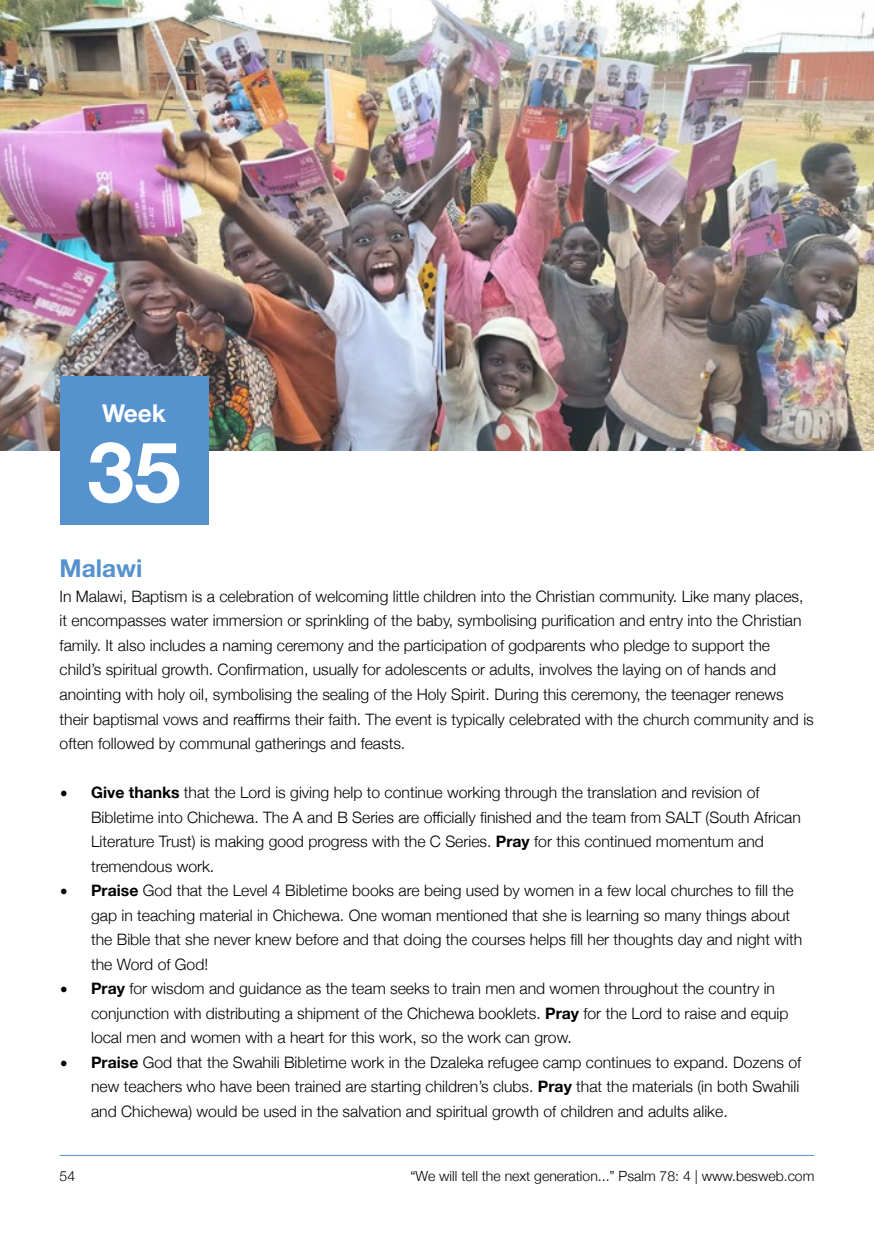
<style>
.page{position:relative;width:874px;height:1241px;background:#fff}
.page>*{position:absolute;margin:0;border:0;box-sizing:border-box;transform-origin:0 0}
.t1{font:700 84px "Helvetica Neue";color:#fff}
.t2{font:700 24.5px "Helvetica Neue";color:#5692ce}
.t3{font:700 24.5px "Helvetica Neue";color:#fff}
.t4{font:300 15.75px/24.5px "Helvetica Neue";color:#000}
.t5{font:15.75px "Helvetica Neue";color:#000}
.t6{font:300 14px "Helvetica Neue";color:#000}
.s1{font-weight:700}
</style>
<div class="page">
<hr style="left:60px;top:1154px;width:754px;height:1px;background:#5692ce">
<img style="left:0;top:0;width:873px;height:450px">
<div style="left:60px;top:376px;width:148px;height:148px;background:#5692ce"></div>
<h2 class="t3" style="left:102px;top:394px;width:65px">Week</h2>
<h1 class="t1" style="left:87px;top:406px;width:95px">35</h1>
<h2 class="t2" style="left:60px;top:549px;width:84px">Malawi</h2>
<p class="t4" style="left:60px;top:582px;width:755px">In Malawi, Baptism is a celebration of welcoming little children into the Christian community. Like many places, it encompasses water immersion or sprinkling of the baby, symbolising purification and entry into the Christian family. It also includes a naming ceremony and the participation of godparents who pledge to support the child’s spiritual growth. Confirmation, usually for adolescents or adults, involves the laying on of hands and anointing with holy oil, symbolising the sealing of the Holy Spirit. During this ceremony, the teenager renews their baptismal vows and reaffirms their faith. The event is typically celebrated with the church community and is often followed by communal gatherings and feasts.</p>
<p class="t5" style="left:60px;top:781px;width:10px">࡟</p>
<p class="t4" style="left:91px;top:779px;width:710px"><span class="s1">Give thanks</span> that the Lord is giving help to continue working through the translation and revision of Bibletime into Chichewa. The A and B Series are officially finished and the team from SALT (South African Literature Trust) is making good progress with the C Series. <span class="s1">Pray</span> for this continued momentum and tremendous work.</p>
<p class="t5" style="left:60px;top:879px;width:10px">࡟</p>
<p class="t4" style="left:91px;top:877px;width:712px"><span class="s1">Praise</span> God that the Level 4 Bibletime books are being used by women in a few local churches to fill the gap in teaching material in Chichewa. One woman mentioned that she is learning so many things about the Bible that she never knew before and that doing the courses helps fill her thoughts day and night with the Word of God!</p>
<p class="t5" style="left:60px;top:977px;width:10px">࡟</p>
<p class="t4" style="left:91px;top:975px;width:698px"><span class="s1">Pray</span> for wisdom and guidance as the team seeks to train men and women throughout the country in conjunction with distributing a shipment of the Chichewa booklets. <span class="s1">Pray</span> for the Lord to raise and equip local men and women with a heart for this work, so the work can grow.</p>
<p class="t5" style="left:60px;top:1050px;width:10px">࡟</p>
<p class="t4" style="left:91px;top:1048px;width:711px"><span class="s1">Praise</span> God that the Swahili Bibletime work in the Dzaleka refugee camp continues to expand. Dozens of new teachers who have been trained are starting children’s clubs. <span class="s1">Pray</span> that the materials (in both Swahili and Chichewa) would be used in the salvation and spiritual growth of children and adults alike.</p>
<p class="t6" style="left:60px;top:1164px;width:17px">54</p>
<p class="t6" style="left:410px;top:1164px;width:405px">“We will tell the next generation...” Psalm 78: 4 | www.besweb.com</p>
</div>
